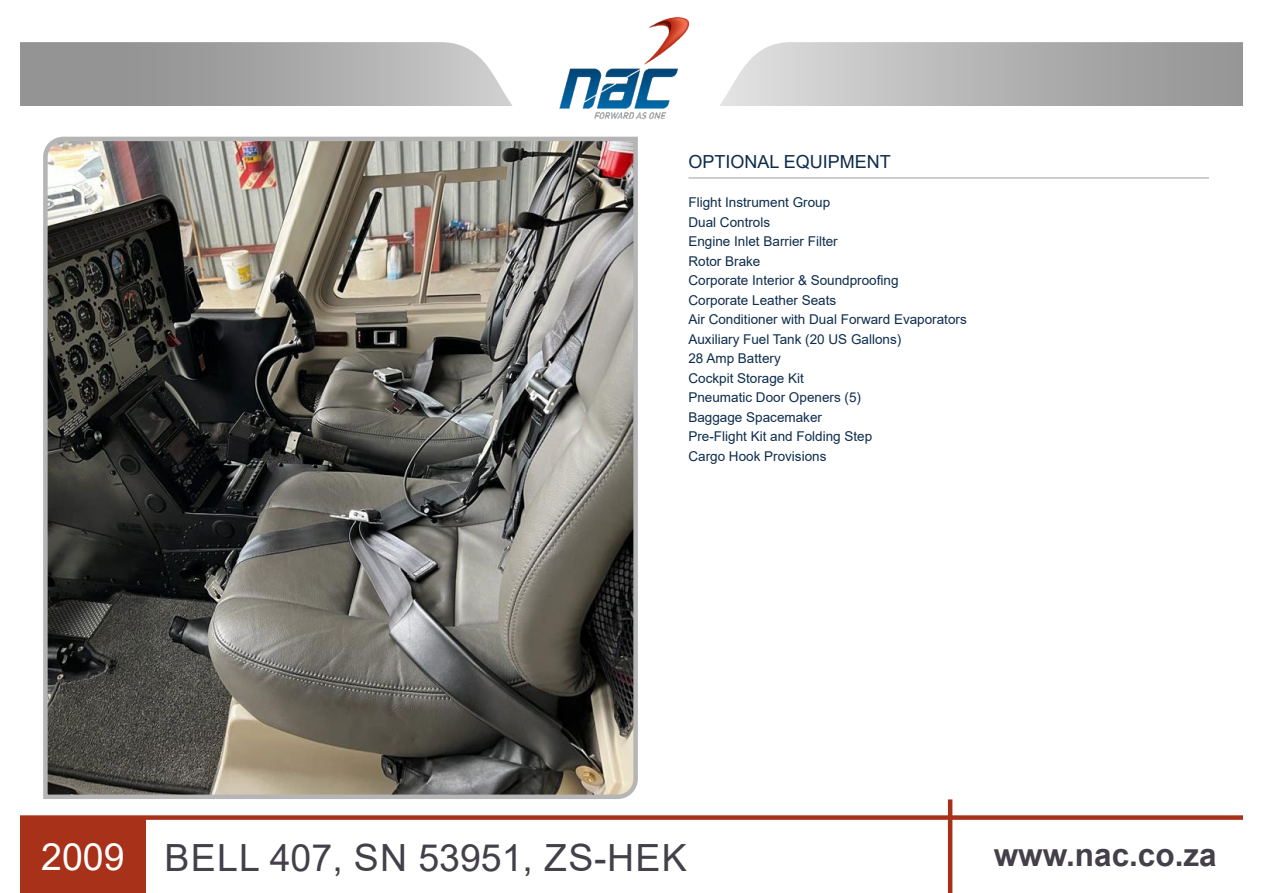
<style>
.page{position:relative;width:1263px;height:893px;background:#fff}
.page>*{position:absolute;margin:0;border:0;box-sizing:border-box;transform-origin:0 0}
.t1{font:37.5px "Arial";color:#434049}
.t2{font:700 31.5px "Arial";color:#434049}
.t3{font:18px "Arial";color:#0d2c4c}
.t4{font:13.5px "Arial";color:#0d2c4c}
.s1{color:#fff}
</style>
<div class="page">
<svg style="left:43px;top:136px;width:595px;height:663px;background:#696660"></svg>
<svg style="left:20px;top:42px;width:493px;height:64px;background:#ababab"></svg>
<svg style="left:720px;top:42px;width:523px;height:64px;background:#b9b9b9"></svg>
<hr style="left:948px;top:799px;width:4px;height:94px;background:#a8311a">
<div style="left:0;top:815px;width:1244px;height:5px;background:#a8311a"></div>
<div style="left:1px;top:817px;width:145px;height:75px;background:#a8311a"></div>
<img style="left:559px;top:17px;width:131px;height:103px">
<div style="left:1px;top:0;width:19px;height:893px;background:#fff"></div>
<hr style="left:688px;top:177px;width:521px;height:2px;background:#bdbdbd">
<p class="t3" style="left:688px;top:149px;width:204px">OPTIONAL EQUIPMENT</p>
<p class="t4" style="left:688px;top:193px;width:143px">Flight Instrument Group</p>
<p class="t4" style="left:688px;top:213px;width:83px">Dual Controls</p>
<p class="t4" style="left:688px;top:232px;width:151px">Engine Inlet Barrier Filter</p>
<p class="t4" style="left:688px;top:252px;width:74px">Rotor Brake</p>
<p class="t4" style="left:688px;top:271px;width:212px">Corporate Interior &amp; Soundproofing</p>
<p class="t4" style="left:688px;top:291px;width:149px">Corporate Leather Seats</p>
<p class="t4" style="left:688px;top:310px;width:280px">Air Conditioner with Dual Forward Evaporators</p>
<p class="t4" style="left:688px;top:330px;width:214px">Auxiliary Fuel Tank (20 US Gallons)</p>
<p class="t4" style="left:688px;top:349px;width:94px">28 Amp Battery</p>
<p class="t4" style="left:688px;top:369px;width:117px">Cockpit Storage Kit</p>
<p class="t4" style="left:688px;top:388px;width:174px">Pneumatic Door Openers (5)</p>
<p class="t4" style="left:688px;top:408px;width:135px">Baggage Spacemaker</p>
<p class="t4" style="left:688px;top:427px;width:185px">Pre-Flight Kit and Folding Step</p>
<p class="t4" style="left:688px;top:447px;width:140px">Cargo Hook Provisions</p>
<h1 class="t1" style="left:41px;top:832px;width:647px"><span class="s1">2009</span> BELL 407, SN 53951, ZS-HEK</h1>
<h2 class="t2" style="left:994px;top:833px;width:224px">www.nac.co.za</h2>
</div>
